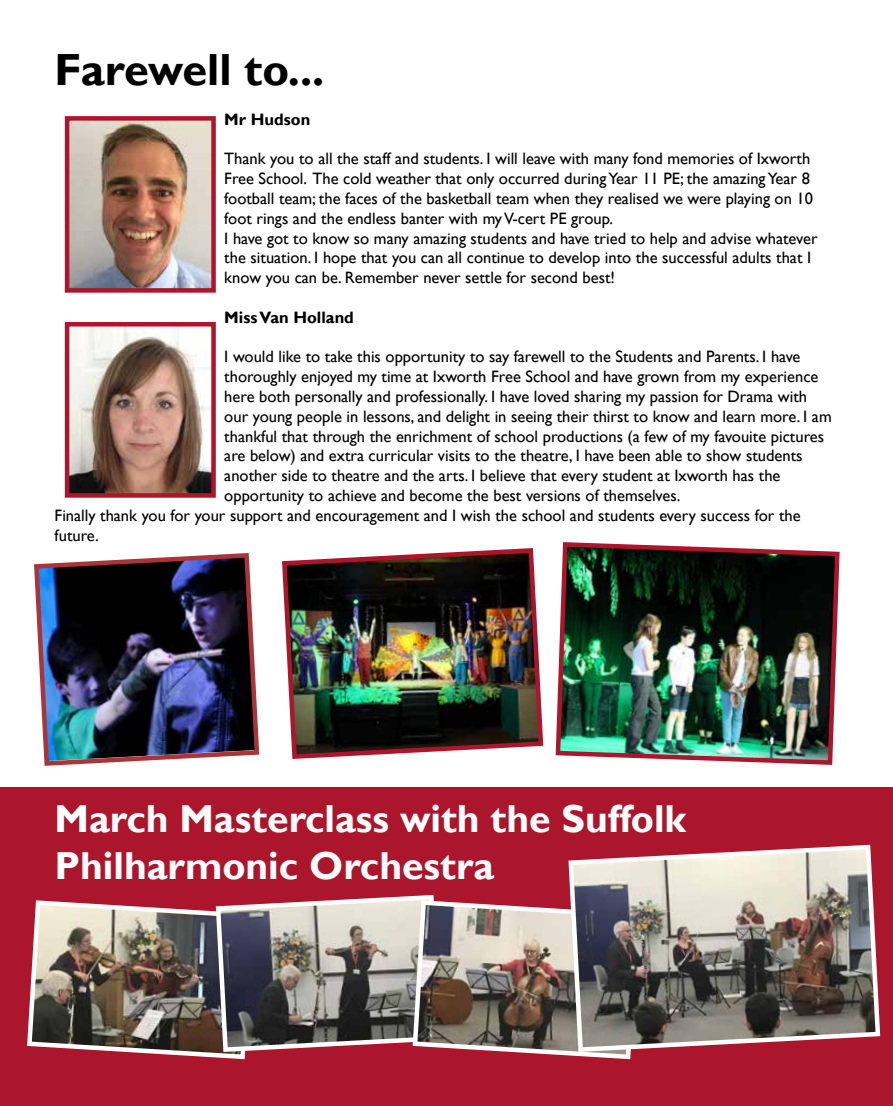
<style>
.page{position:relative;width:893px;height:1106px;background:#fff}
.page>*{position:absolute;margin:0;border:0;box-sizing:border-box;transform-origin:0 0}
.t1{font:700 45px "Gill Sans";letter-spacing:-.01em;color:#000}
.t2{font:700 39px/46.8px "Gill Sans";color:#fff}
.t3{font:16.5px/19.8px "Gill Sans";color:#000}
.t4{font:700 16.5px "Gill Sans";color:#000}
</style>
<div class="page">
<div style="left:0;top:787px;width:893px;height:319px;background:#ac162c"></div>
<img style="left:70px;top:121px;width:141px;height:167px">
<div style="left:65px;top:116px;width:151px;height:177px;border:4px solid #ac162c"></div>
<img style="left:34px;top:553px;width:226px;height:213px">
<img style="left:282px;top:548px;width:262px;height:211px">
<img style="left:555px;top:542px;width:285px;height:223px">
<img style="left:70px;top:327px;width:141px;height:165px">
<div style="left:65px;top:322px;width:151px;height:175px;border:4px solid #ac162c"></div>
<img style="left:27px;top:895px;width:604px;height:165px">
<img style="left:566px;top:844px;width:315px;height:210px">
<h1 class="t1" style="left:55px;top:43px;width:271px">Farewell to...</h1>
<p class="t4" style="left:224px;top:109px;width:88px">Mr Hudson</p>
<p class="t3" style="left:224px;top:149px;width:595px">Thank you to all the staff and students. I will leave with many fond memories of Ixworth Free School. The cold weather that only occurred during Year 11 PE; the amazing Year 8 football team; the faces of the basketball team when they realised we were playing on 10 foot rings and the endless banter with my V-cert PE group.<br>I have got to know so many amazing students and have tried to help and advise whatever the situation. I hope that you can all continue to develop into the successful adults that I know you can be. Remember never settle for second best!</p>
<p class="t4" style="left:224px;top:307px;width:131px">Miss Van Holland</p>
<p class="t3" style="left:224px;top:347px;width:578px">I would like to take this opportunity to say farewell to the Students and Parents. I have</p>
<p class="t3" style="left:224px;top:367px;width:596px">thoroughly enjoyed my time at Ixworth Free School and have grown from my experience</p>
<p class="t3" style="left:224px;top:387px;width:584px">here both personally and professionally. I have loved sharing my passion for Drama with</p>
<p class="t3" style="left:224px;top:407px;width:609px">our young people in lessons, and delight in seeing their thirst to know and learn more. I am</p>
<p class="t3" style="left:224px;top:426px;width:601px">thankful that through the enrichment of school productions (a few of my favouite pictures</p>
<p class="t3" style="left:224px;top:446px;width:580px">are below) and extra curricular visits to the theatre, I have been able to show students</p>
<p class="t3" style="left:224px;top:466px;width:558px">another side to theatre and the arts. I believe that every student at Ixworth has the</p>
<p class="t3" style="left:224px;top:486px;width:458px">opportunity to achieve and become the best versions of themselves.</p>
<p class="t3" style="left:55px;top:506px;width:747px">Finally thank you for your support and encouragement and I wish the school and students every success for the</p>
<p class="t3" style="left:55px;top:525px;width:46px">future.</p>
<h2 class="t2" style="left:55px;top:796px;width:633px">March Masterclass with the Suffolk<br>Philharmonic Orchestra</h2>
</div>
